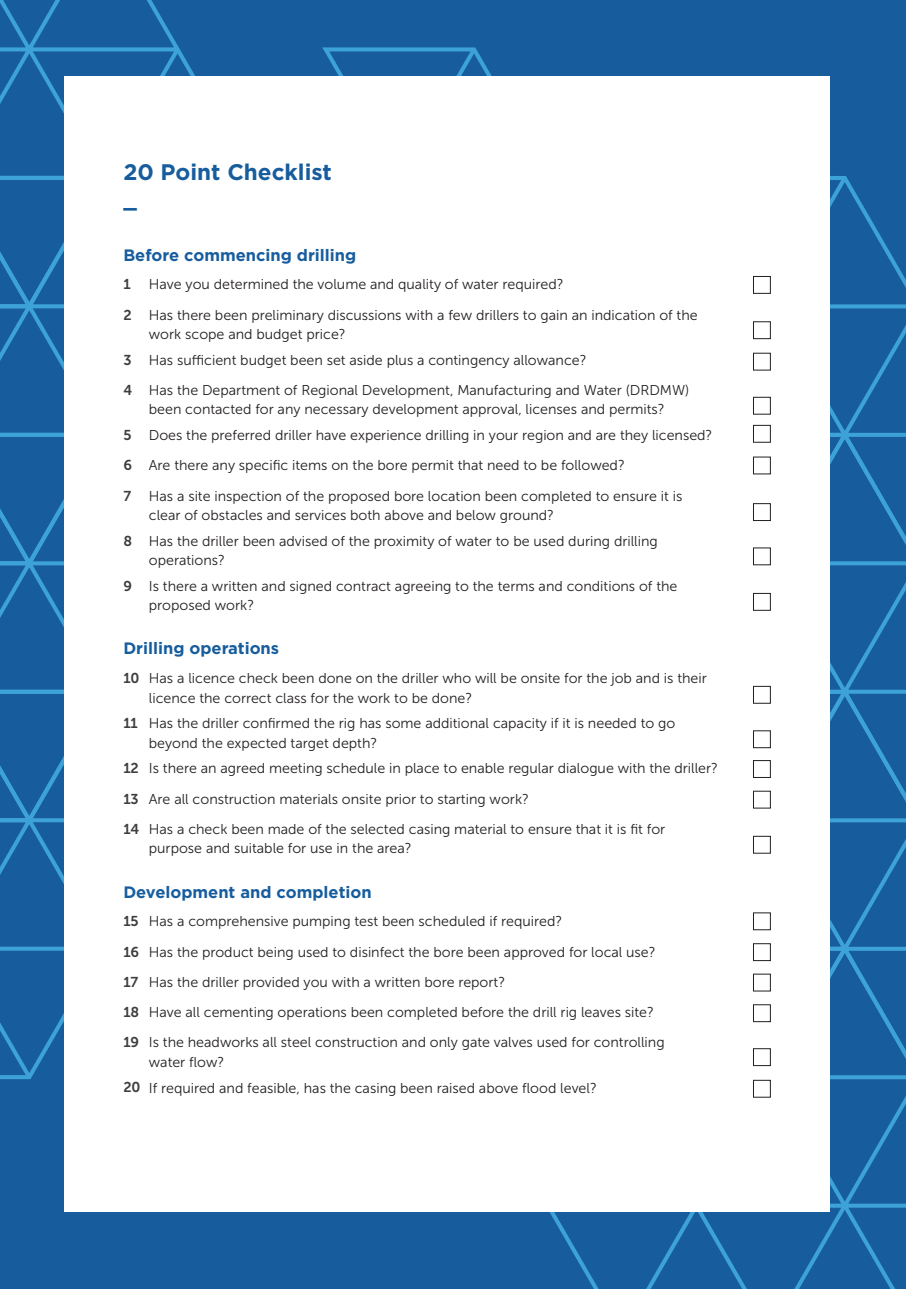
<style>
.page{position:relative;width:906px;height:1289px;background:#fff}
.page>*{position:absolute;margin:0;border:0;box-sizing:border-box;transform-origin:0 0}
.heading_1{font:700 22.5px/27px "Gotham";color:#175d9e}
.heading_1-2{font:700 16.5px "Gotham";color:#175d9e}
.body_text{font:14.25px/19.5px "Museo Sans 300";color:#231f20}
.body_text-2{font:14.25px "Museo Sans 700";color:#3e3e3f}
.s1{font-family:"Museo Sans 700";color:#3e3e3f}
</style>
<div class="page">
<div style="left:0;top:0;width:906px;height:1288px;background:#175d9e"></div>
<svg style="left:829px;top:176px;width:77px;height:257px"></svg>
<svg style="left:0;top:0;width:179px;height:176px"></svg>
<svg style="left:175px;top:47px;width:449px;height:30px"></svg>
<svg style="left:829px;top:822px;width:77px;height:124px"></svg>
<svg style="left:0;top:567px;width:64px;height:60px"></svg>
<svg style="left:829px;top:433px;width:77px;height:389px"></svg>
<svg style="left:0;top:176px;width:64px;height:391px"></svg>
<svg style="left:549px;top:946px;width:357px;height:342px"></svg>
<svg style="left:0;top:689px;width:64px;height:390px"></svg>
<div style="left:64px;top:77px;width:765px;height:1135px;background:#fff"></div>
<div style="left:753px;top:276px;width:17px;height:17px;border:1px solid #231f20"></div>
<div style="left:753px;top:321px;width:17px;height:18px;border:1px solid #231f20"></div>
<div style="left:753px;top:397px;width:17px;height:17px;border:1px solid #231f20"></div>
<div style="left:753px;top:425px;width:17px;height:17px;border:1px solid #231f20"></div>
<div style="left:753px;top:593px;width:17px;height:17px;border:1px solid #231f20"></div>
<div style="left:753px;top:686px;width:17px;height:17px;border:1px solid #231f20"></div>
<div style="left:753px;top:730px;width:17px;height:18px;border:1px solid #231f20"></div>
<div style="left:753px;top:760px;width:17px;height:17px;border:1px solid #231f20"></div>
<div style="left:753px;top:836px;width:17px;height:17px;border:1px solid #231f20"></div>
<div style="left:753px;top:943px;width:17px;height:17px;border:1px solid #231f20"></div>
<div style="left:753px;top:1004px;width:17px;height:17px;border:1px solid #231f20"></div>
<div style="left:753px;top:1048px;width:17px;height:17px;border:1px solid #231f20"></div>
<div style="left:753px;top:1080px;width:17px;height:17px;border:1px solid #231f20"></div>
<div style="left:753px;top:503px;width:17px;height:17px;border:1px solid #231f20"></div>
<p class="heading_1" style="left:123px;top:158px;width:210px">20 Point Checklist _</p>
<p class="heading_1-2" style="left:123px;top:245px;width:234px">Before commencing drilling</p>
<p class="body_text-2" style="left:123px;top:276px;width:9px">1</p>
<p class="body_text" style="left:149px;top:275px;width:416px">Have you determined the volume and quality of water required?</p>
<p class="body_text" style="left:149px;top:305px;width:550px;text-indent:-26px"><span class="s1">2</span> Has there been preliminary discussions with a few drillers to gain an indication of the work scope and budget price?</p>
<p class="body_text" style="left:123px;top:350px;width:465px"><span class="s1">3</span> Has sufficient budget been set aside plus a contingency allowance?</p>
<p class="body_text" style="left:123px;top:380px;width:567px;text-align:center"><span class="s1">4</span> Has the Department of Regional Development, Manufacturing and Water (DRDMW) been contacted for any necessary development approval, licenses and permits?</p>
<p class="body_text" style="left:123px;top:425px;width:590px"><span class="s1">5</span> Does the preferred driller have experience drilling in your region and are they licensed?</p>
<p class="body_text" style="left:123px;top:456px;width:503px"><span class="s1">6</span> Are there any specific items on the bore permit that need to be followed?</p>
<p class="body_text" style="left:149px;top:486px;width:535px;text-indent:-26px"><span class="s1">7</span> Has a site inspection of the proposed bore location been completed to ensure it is clear of obstacles and services both above and below ground?</p>
<p class="body_text" style="left:149px;top:531px;width:510px;text-indent:-26px"><span class="s1">8</span> Has the driller been advised of the proximity of water to be used during drilling operations?</p>
<p class="body_text" style="left:149px;top:576px;width:530px;text-indent:-26px"><span class="s1">9</span> Is there a written and signed contract agreeing to the terms and conditions of the proposed work?</p>
<p class="heading_1-2" style="left:123px;top:639px;width:157px">Drilling operations</p>
<p class="body_text" style="left:149px;top:668px;width:559px;text-indent:-26px"><span class="s1">10</span> Has a licence check been done on the driller who will be onsite for the job and is their licence the correct class for the work to be done?</p>
<p class="body_text" style="left:149px;top:713px;width:528px;text-indent:-26px"><span class="s1">11</span> Has the driller confirmed the rig has some additional capacity if it is needed to go beyond the expected target depth?</p>
<p class="body_text" style="left:123px;top:758px;width:596px"><span class="s1">12</span> Is there an agreed meeting schedule in place to enable regular dialogue with the driller?</p>
<p class="body_text" style="left:123px;top:789px;width:407px"><span class="s1">13</span> Are all construction materials onsite prior to starting work?</p>
<p class="body_text" style="left:149px;top:819px;width:518px;text-indent:-26px"><span class="s1">14</span> Has a check been made of the selected casing material to ensure that it is fit for purpose and suitable for use in the area?</p>
<p class="heading_1-2" style="left:123px;top:882px;width:250px">Development and completion</p>
<p class="body_text" style="left:123px;top:911px;width:440px"><span class="s1">15</span> Has a comprehensive pumping test been scheduled if required?</p>
<p class="body_text" style="left:123px;top:942px;width:534px"><span class="s1">16</span> Has the product being used to disinfect the bore been approved for local use?</p>
<p class="body_text" style="left:123px;top:972px;width:383px"><span class="s1">17</span> Has the driller provided you with a written bore report?</p>
<p class="body_text" style="left:123px;top:1002px;width:532px"><span class="s1">18</span> Have all cementing operations been completed before the drill rig leaves site?</p>
<p class="body_text" style="left:149px;top:1032px;width:517px;text-indent:-26px"><span class="s1">19</span> Is the headworks all steel construction and only gate valves used for controlling water flow?</p>
<p class="body_text" style="left:123px;top:1077px;width:475px"><span class="s1">20</span> If required and feasible, has the casing been raised above flood level?</p>
</div>
